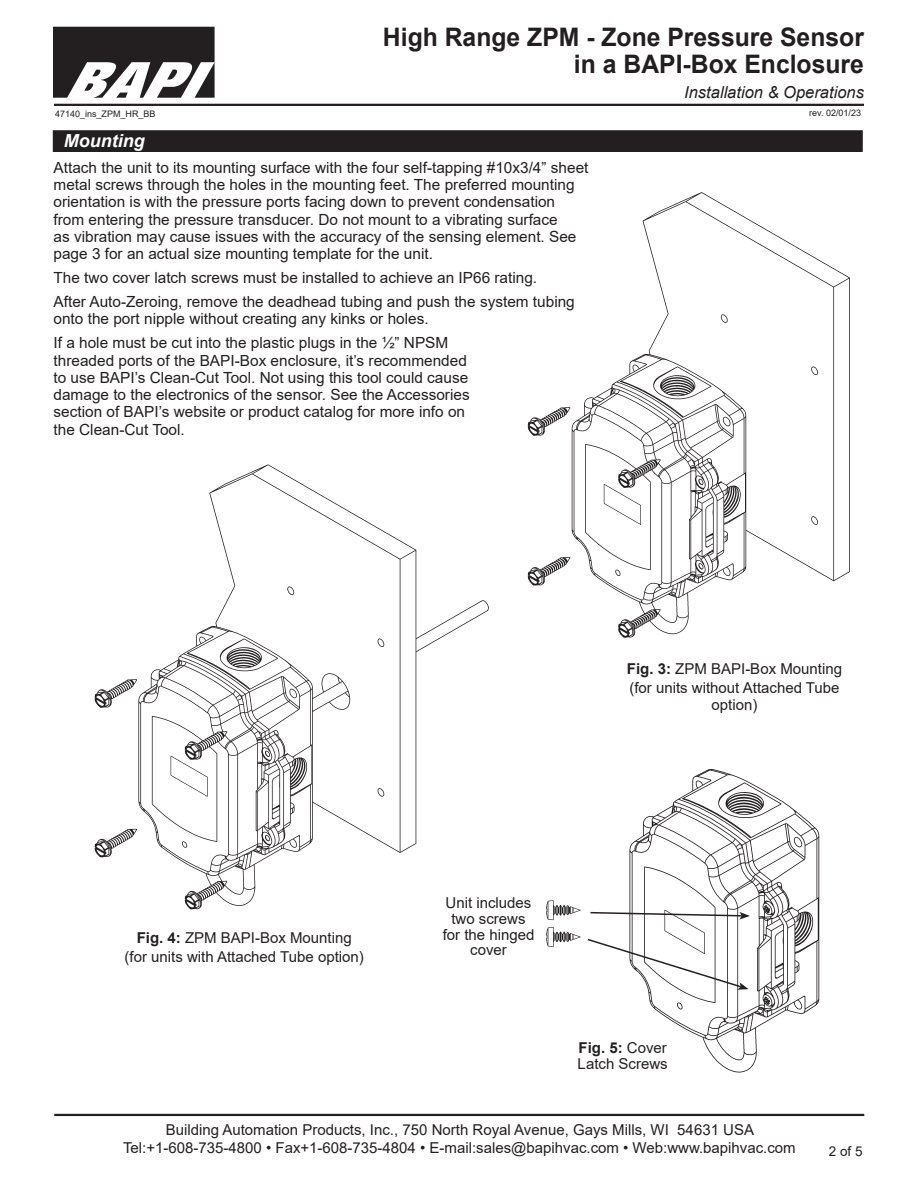
<style>
.page{position:relative;width:918px;height:1188px;background:#fff}
.page>*{position:absolute;margin:0;border:0;box-sizing:border-box;transform-origin:0 0}
.t1{font:700 25.5px/27px "Arial";color:#231f20;text-align:right}
.Datasheet_Section_Ti{font:italic 700 18px "Arial";color:#fff}
.t2{font:italic 16.5px "Arial";color:#231f20}
.t3{font:15.3px/17.2px "Arial";color:#231f20}
.t4{font:15px/15.8px "Arial";color:#231f20;text-align:center}
.t5{font:13.5px "Arial";color:#231f20}
.t6{font:9px "Arial";color:#231f20}
.s1{font-weight:700}
</style>
<div class="page">
<hr style="left:54px;top:1114px;width:810px;height:2px;background:#231f20">
<img style="left:53px;top:27px;width:162px;height:71px">
<hr style="left:54px;top:104px;width:810px;height:2px;background:#231f20">
<img style="left:629px;top:769px;width:191px;height:304px">
<img style="left:527px;top:192px;width:323px;height:446px">
<div style="left:54px;top:131px;width:808px;height:20px;background:#231f20"></div>
<div style="left:53px;top:130px;width:810px;height:22px;border:2px solid #231f20"></div>
<img style="left:94px;top:464px;width:395px;height:446px">
<img style="left:546px;top:900px;width:35px;height:47px">
<svg style="left:590px;top:911px;width:160px;height:9px"></svg>
<svg style="left:587px;top:938px;width:162px;height:52px"></svg>
<h1 class="t1" style="left:383px;top:23px;width:483px">High Range ZPM - Zone Pressure Sensor in a BAPI-Box Enclosure</h1>
<p class="t2" style="left:684px;top:82px;width:181px">Installation &amp; Operations</p>
<p class="t6" style="left:55px;top:107px;width:102px">47140_ins_ZPM_HR_BB</p>
<p class="t6" style="left:809px;top:107px;width:53px">rev. 02/01/23</p>
<p class="Datasheet_Section_Ti" style="left:64px;top:129px;width:82px">Mounting</p>
<p class="t3" style="left:54px;top:159px;width:536px">Attach the unit to its mounting surface with the four self-tapping #10x3/4” sheet metal screws through the holes in the mounting feet. The preferred mounting orientation is with the pressure ports facing down to prevent condensation from entering the pressure transducer. Do not mount to a vibrating surface<br>as vibration may cause issues with the accuracy of the sensing element. See page 3 for an actual size mounting template for the unit.</p>
<p class="t3" style="left:54px;top:269px;width:485px">The two cover latch screws must be installed to achieve an IP66 rating.</p>
<p class="t3" style="left:54px;top:293px;width:523px">After Auto-Zeroing, remove the deadhead tubing and push the system tubing onto the port nipple without creating any kinks or holes.</p>
<p class="t3" style="left:54px;top:334px;width:418px">If a hole must be cut into the plastic plugs in the ½” NPSM threaded ports of the BAPI-Box enclosure, it’s recommended to use BAPI’s Clean-Cut Tool. Not using this tool could cause damage to the electronics of the sensor. See the Accessories section of BAPI’s website or product catalog for more info on the Clean-Cut Tool.</p>
<p class="t4" style="left:137px;top:929px;width:217px"><span class="s1">Fig. 4:</span> ZPM BAPI-Box Mounting</p>
<p class="t4" style="left:125px;top:949px;width:241px">(for units with Attached Tube option)</p>
<p class="t4" style="left:443px;top:895px;width:93px">Unit includes two screws for the hinged cover</p>
<p class="t4" style="left:627px;top:661px;width:217px"><span class="s1">Fig. 3:</span> ZPM BAPI-Box Mounting</p>
<p class="t4" style="left:629px;top:680px;width:212px;line-height:16.5px">(for units without Attached Tube option)</p>
<p class="t4" style="left:578px;top:1039px;width:92px;line-height:16.5px;text-align:left"><span class="s1">Fig. 5:</span> Cover<br>Latch Screws</p>
<p class="t4" style="left:123px;top:1121px;width:674px;line-height:18px">Building Automation Products, Inc., 750 North Royal Avenue, Gays Mills, WI 54631 USA<br>Tel:+1-608-735-4800 • Fax+1-608-735-4804 • E-mail:sales@bapihvac.com • Web:www.bapihvac.com</p>
<p class="t5" style="left:829px;top:1142px;width:35px">2 of 5</p>
</div>
